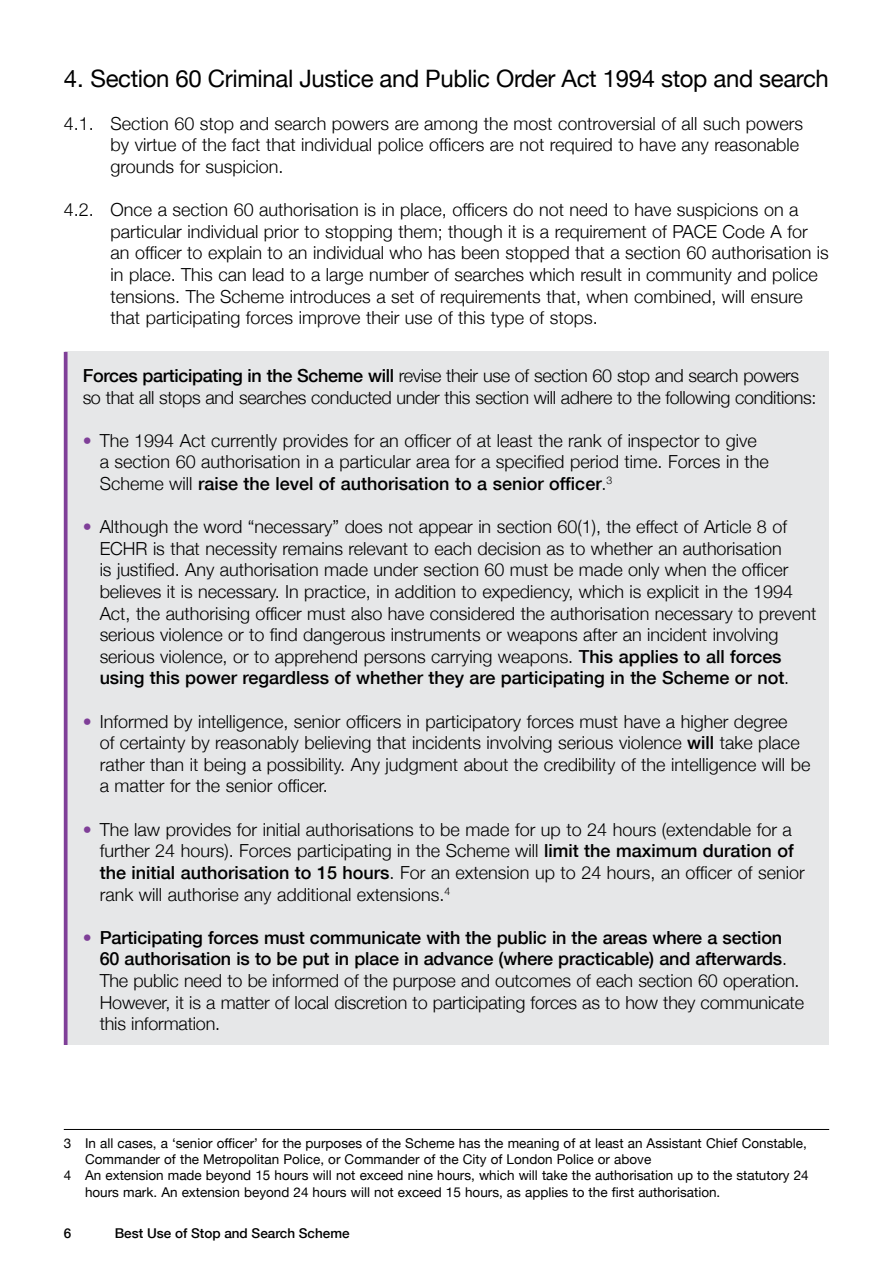
<style>
.page{position:relative;width:893px;height:1263px;background:#fff}
.page>*{position:absolute;margin:0;border:0;box-sizing:border-box;transform-origin:0 0}
.B_heading{font:24px "Helvetica Neue";letter-spacing:-.015em;color:#000}
.Body_numbered_2{font:300 18px/21.6px "Helvetica Neue";color:#000}
.Body{font:300 18px/21.6px "Helvetica Neue";letter-spacing:-.02em;color:#000}
.Footnote__subsequent{font:13.5px/16.2px "Helvetica Neue";color:#000}
.Footnote__first_on_p{font:13.5px/16.2px "Helvetica Neue";color:#000}
.t1{font:500 13.5px "Helvetica Neue";color:#000}
.s1{font-weight:500}
.s2{color:#7f3f98}
.s3{font-weight:500;color:#7f3f98}
</style>
<div class="page">
<div style="left:66px;top:352px;width:763px;height:693px;background:#e6e7e8"></div>
<svg style="left:64px;top:352px;width:4px;height:693px;background:#8a52a1"></svg>
<hr style="left:64px;top:1129px;width:765px;height:1px;background:#000">
<p class="B_heading" style="left:64px;top:58px;width:767px">4. Section 60 Criminal Justice and Public Order Act 1994 stop and search</p>
<p class="Body_numbered_2" style="left:111px;top:112px;width:694px;text-indent:-47px">4.1. Section 60 stop and search powers are among the most controversial of all such powers by virtue of the fact that individual police officers are not required to have any reasonable grounds for suspicion.</p>
<p class="Body_numbered_2" style="left:111px;top:198px;width:720px;text-indent:-47px">4.2. Once a section 60 authorisation is in place, officers do not need to have suspicions on a particular individual prior to stopping them; though it is a requirement of PACE Code A for an officer to explain to an individual who has been stopped that a section 60 authorisation is in place. This can lead to a large number of searches which result in community and police tensions. The Scheme introduces a set of requirements that, when combined, will ensure that participating forces improve their use of this type of stops.</p>
<p class="Body" style="left:83px;top:364px;width:735px"><span class="s1">Forces participating in the Scheme will</span> revise their use of section 60 stop and search powers so that all stops and searches conducted under this section will adhere to the following conditions:</p>
<p class="Body_numbered_2" style="left:100px;top:429px;width:671px;text-indent:-17px"><span class="s2">•</span> The 1994 Act currently provides for an officer of at least the rank of inspector to give a section 60 authorisation in a particular area for a specified period time. Forces in the<br>Scheme will <span class="s1">raise the level of authorisation to a senior officer</span>.<sup>3</sup></p>
<p class="Body_numbered_2" style="left:100px;top:515px;width:718px;text-indent:-17px"><span class="s2">•</span> Although the word “necessary” does not appear in section 60(1), the effect of Article 8 of ECHR is that necessity remains relevant to each decision as to whether an authorisation<br>is justified. Any authorisation made under section 60 must be made only when the officer believes it is necessary. In practice, in addition to expediency, which is explicit in the 1994<br>Act, the authorising officer must also have considered the authorisation necessary to prevent serious violence or to find dangerous instruments or weapons after an incident involving serious violence, or to apprehend persons carrying weapons. <span class="s1">This applies to all forces using this power regardless of whether they are participating in the Scheme or not</span>.</p>
<p class="Body_numbered_2" style="left:100px;top:709px;width:712px;text-indent:-17px"><span class="s2">•</span> Informed by intelligence, senior officers in participatory forces must have a higher degree<br>of certainty by reasonably believing that incidents involving serious violence <span class="s1">will</span> take place rather than it being a possibility. Any judgment about the credibility of the intelligence will be a matter for the senior officer.</p>
<p class="Body_numbered_2" style="left:100px;top:817px;width:706px;text-indent:-17px"><span class="s2">•</span> The law provides for initial authorisations to be made for up to 24 hours (extendable for a further 24 hours). Forces participating in the Scheme will <span class="s1">limit the maximum duration of the initial authorisation to 15 hours</span>. For an extension up to 24 hours, an officer of senior rank will authorise any additional extensions.<sup>4</sup></p>
<p class="Body_numbered_2" style="left:100px;top:925px;width:706px;text-indent:-17px"><span class="s3">•</span> <span class="s1">Participating forces must communicate with the public in the areas where a section 60 authorisation is to be put in place in advance (where practicable) and afterwards</span>.<br>The public need to be informed of the purpose and outcomes of each section 60 operation.<br>However, it is a matter of local discretion to participating forces as to how they communicate this information.</p>
<p class="Footnote__first_on_p" style="left:85px;top:1134px;width:723px;text-indent:-21px">3 In all cases, a ‘senior officer’ for the purposes of the Scheme has the meaning of at least an Assistant Chief Constable,<br>Commander of the Metropolitan Police, or Commander of the City of London Police or above</p>
<p class="Footnote__subsequent" style="left:85px;top:1166px;width:725px;text-indent:-21px">4 An extension made beyond 15 hours will not exceed nine hours, which will take the authorisation up to the statutory 24 hours mark. An extension beyond 24 hours will not exceed 15 hours, as applies to the first authorisation.</p>
<p class="t1" style="left:64px;top:1222px;width:9px">6</p>
<p class="t1" style="left:115px;top:1222px;width:236px">Best Use of Stop and Search Scheme</p>
</div>
